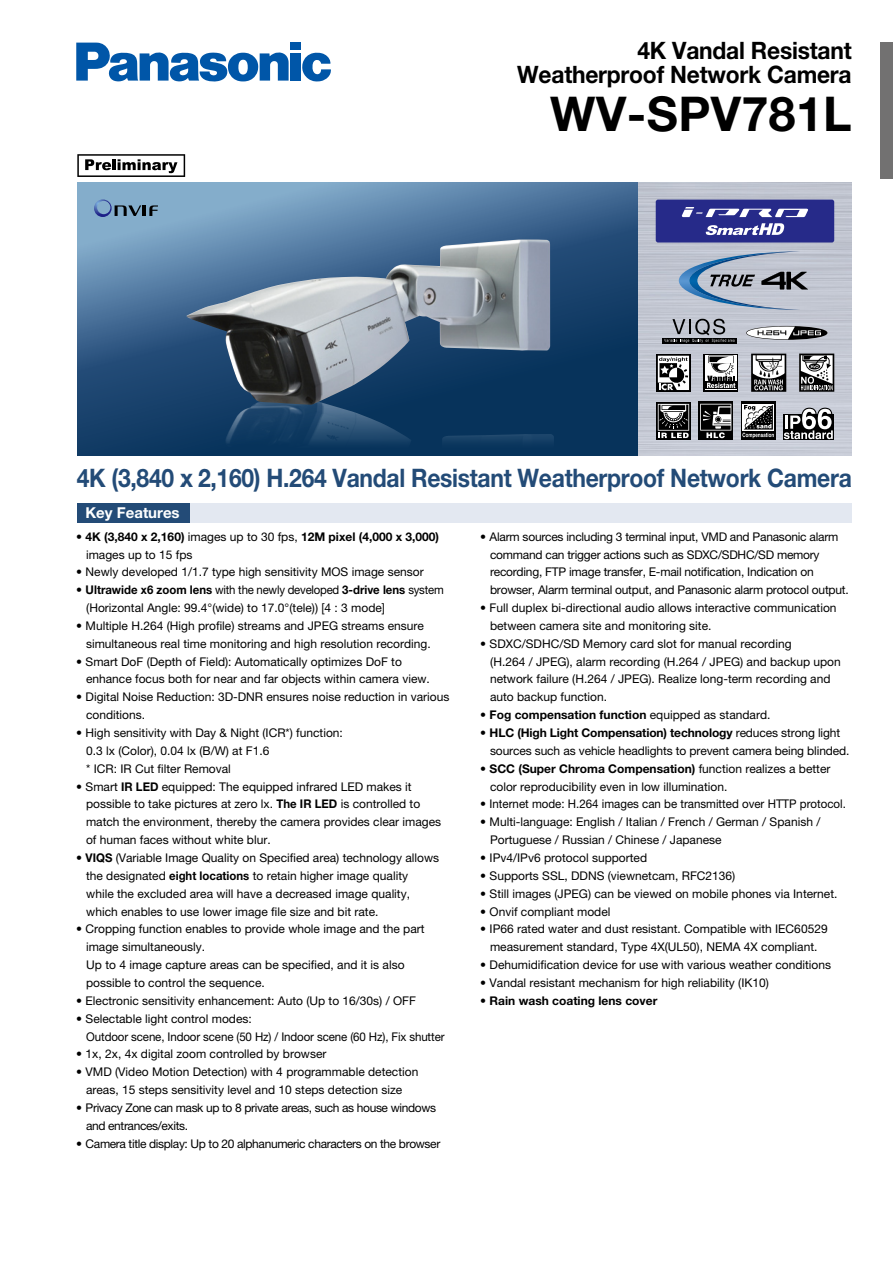
<style>
.page{position:relative;width:893px;height:1263px;background:#fff}
.page>*{position:absolute;margin:0;border:0;box-sizing:border-box;transform-origin:0 0}
.t1{font:700 48px "Helvetica Neue LT Std";letter-spacing:.01em;color:#000}
.t2{font:700 25.5px "Helvetica Neue LT Std";letter-spacing:-.015em;color:#234b77;scale:.9 1}
.t3{font:700 24px/24px "Helvetica Neue LT Std";letter-spacing:-.01em;color:#000;text-align:right;scale:.95 1}
.t4{font:700 15px "Helvetica Neue LT Std";color:#fff}
.t5{font:12px/17.9px "Helvetica Neue LT Std";color:#000}
.t6{font:12px/17.9px "Helvetica Neue LT Std";letter-spacing:-.02em;color:#000}
.t7{font:700 12px/17.9px "Helvetica Neue LT Std";color:#000}
.t8{font:12px/17.9px "Helvetica Neue LT Std";letter-spacing:-.03em;color:#000}
.s1{font-weight:400}
.s2{font-weight:700}
</style>
<div class="page">
<svg style="left:76px;top:43px;width:213px;height:39px"></svg>
<div style="left:291px;top:53px;width:10px;height:28px;background:#0056a8"></div>
<div style="left:291px;top:43px;width:10px;height:7px;background:#0056a8"></div>
<svg style="left:302px;top:52px;width:29px;height:30px"></svg>
<div style="left:77px;top:503px;width:775px;height:19px;background:#e3e8f1"></div>
<div style="left:77px;top:503px;width:113px;height:19px;background:#234b77"></div>
<svg style="left:77px;top:183px;width:562px;height:272px"></svg>
<img style="left:639px;top:183px;width:212px;height:272px">
<svg style="left:746px;top:326px;width:81px;height:14px"></svg>
<svg style="left:662px;top:338px;width:75px;height:5px"></svg>
<svg style="left:664px;top:319px;width:70px;height:24px"></svg>
<div style="left:783px;top:414px;width:51px;height:26px;background:#000"></div>
<svg style="left:784px;top:408px;width:49px;height:31px"></svg>
<div style="left:656px;top:200px;width:178px;height:42px;background:#262a89;border-radius:2px"></div>
<svg style="left:682px;top:207px;width:126px;height:10px"></svg>
<svg style="left:706px;top:223px;width:78px;height:12px"></svg>
<div style="left:704px;top:354px;width:34px;height:38px;background:linear-gradient(to right,#000,#000)"></div>
<div style="left:705px;top:356px;width:32px;height:34px;background:#fff"></div>
<svg style="left:705px;top:382px;width:32px;height:7px"></svg>
<svg style="left:707px;top:356px;width:28px;height:32px"></svg>
<svg style="left:94px;top:199px;width:64px;height:18px"></svg>
<div style="left:880px;top:43px;width:13px;height:136px;background:#727171"></div>
<svg style="left:679px;top:251px;width:129px;height:59px"></svg>
<svg style="left:77px;top:154px;width:108px;height:23px"></svg>
<svg style="left:656px;top:354px;width:35px;height:38px"></svg>
<svg style="left:658px;top:356px;width:31px;height:34px"></svg>
<svg style="left:698px;top:402px;width:35px;height:38px"></svg>
<svg style="left:700px;top:404px;width:31px;height:34px"></svg>
<svg style="left:656px;top:402px;width:35px;height:38px"></svg>
<svg style="left:658px;top:404px;width:31px;height:34px"></svg>
<div style="left:741px;top:402px;width:35px;height:38px;background:#000"></div>
<div style="left:743px;top:404px;width:31px;height:27px;background:#fff"></div>
<svg style="left:742px;top:405px;width:32px;height:33px"></svg>
<svg style="left:751px;top:354px;width:35px;height:38px"></svg>
<img style="left:187px;top:400px;width:367px;height:55px">
<img style="left:186px;top:239px;width:364px;height:166px">
<svg style="left:799px;top:354px;width:35px;height:38px"></svg>
<h3 class="t3" style="left:517px;top:37px;width:353px">4K Vandal Resistant<br>Weatherproof Network Camera</h3>
<h1 class="t1" style="left:550px;top:84px;width:303px">WV-SPV781L</h1>
<h2 class="t2" style="left:77px;top:462px;width:863px">4K (3,840 x 2,160) H.264 Vandal Resistant Weatherproof Network Camera</h2>
<p class="t4" style="left:85px;top:503px;width:96px">Key Features</p>
<p class="t7" style="left:86px;top:527px;width:355px;text-indent:-10px"><span class="s1">•</span> 4K (3,840 x 2,160) <span class="s1">images up to 30 fps,</span> 12M pixel (4,000 x 3,000) <span class="s1">images up to 15 fps</span></p>
<p class="t5" style="left:76px;top:563px;width:349px">• Newly developed 1/1.7 type high sensitivity MOS image sensor</p>
<p class="t5" style="left:86px;top:581px;width:359px;text-indent:-10px">• <span class="s2">Ultrawide x6 zoom lens</span> with the newly developed <span class="s2">3-drive lens</span> system (Horizontal Angle: 99.4°(wide) to 17.0°(tele)) [4 : 3 mode]</p>
<p class="t5" style="left:86px;top:617px;width:346px;text-indent:-10px">• Multiple H.264 (High profile) streams and JPEG streams ensure simultaneous real time monitoring and high resolution recording.</p>
<p class="t5" style="left:86px;top:652px;width:345px;text-indent:-10px">• Smart DoF (Depth of Field): Automatically optimizes DoF to enhance focus both for near and far objects within camera view.</p>
<p class="t5" style="left:86px;top:688px;width:365px;text-indent:-10px">• Digital Noise Reduction: 3D-DNR ensures noise reduction in various conditions.</p>
<p class="t5" style="left:86px;top:724px;width:258px;text-indent:-10px">• High sensitivity with Day &amp; Night (ICR*) function:<br>0.3 lx (Color), 0.04 lx (B/W) at F1.6<br>* ICR: IR Cut filter Removal</p>
<p class="t5" style="left:86px;top:777px;width:357px;text-indent:-10px">• Smart <span class="s2">IR LED</span> equipped: The equipped infrared LED makes it possible to take pictures at zero lx. <span class="s2">The IR LED</span> is controlled to match the environment, thereby the camera provides clear images of human faces without white blur.</p>
<p class="t5" style="left:86px;top:849px;width:355px;text-indent:-10px">• <span class="s2">VIQS</span> (Variable Image Quality on Specified area) technology allows the designated <span class="s2">eight locations</span> to retain higher image quality<br>while the excluded area will have a decreased image quality, which enables to use lower image file size and bit rate.</p>
<p class="t5" style="left:86px;top:920px;width:340px;text-indent:-10px">• Cropping function enables to provide whole image and the part image simultaneously.<br>Up to 4 image capture areas can be specified, and it is also possible to control the sequence.</p>
<p class="t5" style="left:76px;top:991px;width:341px">• Electronic sensitivity enhancement: Auto (Up to 16/30s) / OFF</p>
<p class="t5" style="left:86px;top:1009px;width:360px;text-indent:-10px">• Selectable light control modes:<br>Outdoor scene, Indoor scene (50 Hz) / Indoor scene (60 Hz), Fix shutter</p>
<p class="t5" style="left:76px;top:1045px;width:252px">• 1x, 2x, 4x digital zoom controlled by browser</p>
<p class="t5" style="left:76px;top:1063px;width:344px;text-align:center">• VMD (Video Motion Detection) with 4 programmable detection areas, 15 steps sensitivity level and 10 steps detection size</p>
<p class="t8" style="left:86px;top:1098px;width:351px;text-indent:-10px">• Privacy Zone can mask up to 8 private areas, such as house windows and entrances/exits.</p>
<p class="t8" style="left:76px;top:1134px;width:366px">• Camera title display: Up to 20 alphanumeric characters on the browser</p>
<p class="t6" style="left:490px;top:527px;width:360px;text-indent:-10px">• Alarm sources including 3 terminal input, VMD and Panasonic alarm command can trigger actions such as SDXC/SDHC/SD memory recording, FTP image transfer, E-mail notification, Indication on browser, Alarm terminal output, and Panasonic alarm protocol output.</p>
<p class="t5" style="left:490px;top:599px;width:348px;text-indent:-10px">• Full duplex bi-directional audio allows interactive communication between camera site and monitoring site.</p>
<p class="t5" style="left:490px;top:634px;width:352px;text-indent:-10px">• SDXC/SDHC/SD Memory card slot for manual recording<br>(H.264 / JPEG), alarm recording (H.264 / JPEG) and backup upon network failure (H.264 / JPEG). Realize long-term recording and auto backup function.</p>
<p class="t7" style="left:480px;top:706px;width:292px"><span class="s1">•</span> Fog compensation function <span class="s1">equipped as standard.</span></p>
<p class="t5" style="left:490px;top:724px;width:361px;text-indent:-10px">• <span class="s2">HLC (High Light Compensation) technology</span> reduces strong light sources such as vehicle headlights to prevent camera being blinded.</p>
<p class="t5" style="left:490px;top:759px;width:342px;text-indent:-10px">• <span class="s2">SCC (Super Chroma Compensation)</span> function realizes a better color reproducibility even in low illumination.</p>
<p class="t5" style="left:480px;top:795px;width:367px">• Internet mode: H.264 images can be transmitted over HTTP protocol.</p>
<p class="t5" style="left:490px;top:813px;width:332px;text-indent:-10px">• Multi-language: English / Italian / French / German / Spanish /<br>Portuguese / Russian / Chinese / Japanese</p>
<p class="t5" style="left:480px;top:849px;width:168px">• IPv4/IPv6 protocol supported</p>
<p class="t5" style="left:480px;top:866px;width:257px">• Supports SSL, DDNS (viewnetcam, RFC2136)</p>
<p class="t5" style="left:480px;top:884px;width:359px">• Still images (JPEG) can be viewed on mobile phones via Internet.</p>
<p class="t5" style="left:480px;top:902px;width:132px">• Onvif compliant model</p>
<p class="t5" style="left:480px;top:920px;width:349px;text-align:center">• IP66 rated water and dust resistant. Compatible with IEC60529 measurement standard, Type 4X(UL50), NEMA 4X compliant.</p>
<p class="t5" style="left:480px;top:956px;width:352px">• Dehumidification device for use with various weather conditions</p>
<p class="t5" style="left:480px;top:973px;width:290px">• Vandal resistant mechanism for high reliability (IK10)</p>
<p class="t7" style="left:480px;top:991px;width:179px"><span class="s1">•</span> Rain wash coating lens cover</p>
</div>
